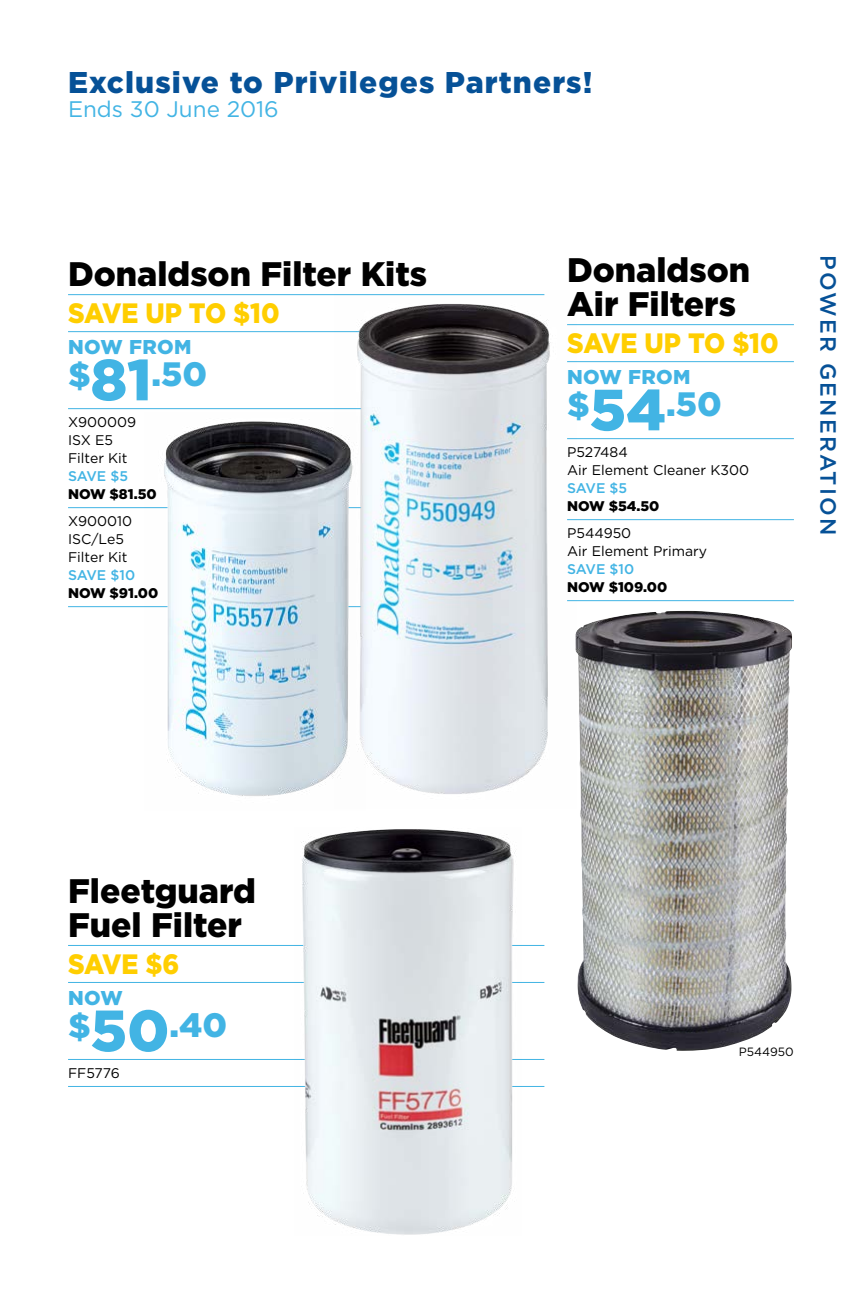
<style>
.page{position:relative;width:862px;height:1304px;background:#fff}
.page>*{position:absolute;margin:0;border:0;box-sizing:border-box;transform-origin:0 0}
.t1{font:900 34px/34px "Gotham";color:#000}
.t2{font:900 33.8px "Gotham";color:#42b4e4}
.t3{font:900 30px "Gotham";letter-spacing:.035em;color:#065197}
.t4{font:900 28px "Gotham";letter-spacing:-.015em;color:#ffce00;scale:.91 1}
.t5{font:22.4px "Gotham";color:#42b4e4}
.t6{font:500 22px "Gotham";letter-spacing:.1em;color:#065197}
.t7{font:900 20px "Gotham";letter-spacing:.02em;color:#42b4e4}
.t8{font:14px/18px "Gotham";color:#000}
.t9{font:900 14px "Gotham";color:#000}
.t10{font:500 14px "Gotham";letter-spacing:-.015em;color:#42b4e4}
.t11{font:12px "Gotham";color:#000}
.s1{font-size:58px}
</style>
<div class="page">
<img style="left:576px;top:611px;width:216px;height:440px">
<hr style="left:567px;top:324px;width:227px;height:1px;background:#42b4e4">
<hr style="left:567px;top:361px;width:227px;height:1px;background:#42b4e4">
<hr style="left:567px;top:438px;width:227px;height:1px;background:#42b4e4">
<hr style="left:567px;top:519px;width:227px;height:1px;background:#42b4e4">
<hr style="left:567px;top:600px;width:227px;height:1px;background:#42b4e4">
<hr style="left:68px;top:294px;width:476px;height:1px;background:#42b4e4">
<hr style="left:68px;top:331px;width:476px;height:1px;background:#42b4e4">
<hr style="left:68px;top:408px;width:476px;height:1px;background:#42b4e4">
<hr style="left:68px;top:507px;width:476px;height:1px;background:#42b4e4">
<hr style="left:68px;top:606px;width:476px;height:1px;background:#42b4e4">
<img style="left:335px;top:294px;width:241px;height:500px">
<img style="left:144px;top:413px;width:221px;height:383px">
<hr style="left:68px;top:945px;width:476px;height:1px;background:#42b4e4">
<hr style="left:68px;top:982px;width:476px;height:1px;background:#42b4e4">
<hr style="left:68px;top:1059px;width:476px;height:1px;background:#42b4e4">
<hr style="left:68px;top:1086px;width:476px;height:1px;background:#42b4e4">
<img style="left:301px;top:829px;width:215px;height:406px">
<h3 class="t3" style="left:68px;top:62px;width:526px">Exclusive to Privileges Partners!</h3>
<h3 class="t5" style="left:68px;top:95px;width:212px">Ends 30 June 2016</h3>
<h1 class="t1" style="left:68px;top:257px;width:361px">Donaldson Filter Kits</h1>
<h3 class="t4" style="left:68px;top:294px;width:234px">SAVE UP TO $10</h3>
<h3 class="t7" style="left:68px;top:333px;width:125px">NOW FROM</h3>
<h2 class="t2" style="left:68px;top:351px;width:141px">$<span class="s1">81</span>.50</h2>
<p class="t8" style="left:68px;top:413px;width:70px">X900009<br>ISX E5<br>Filter Kit</p>
<p class="t10" style="left:68px;top:467px;width:62px">SAVE $5</p>
<p class="t9" style="left:68px;top:485px;width:90px">NOW $81.50</p>
<p class="t8" style="left:68px;top:512px;width:66px">X900010<br>ISC/Le5<br>Filter Kit</p>
<p class="t10" style="left:68px;top:566px;width:69px">SAVE $10</p>
<p class="t9" style="left:68px;top:584px;width:92px">NOW $91.00</p>
<h1 class="t1" style="left:567px;top:253px;width:184px">Donaldson<br>Air Filters</h1>
<h3 class="t4" style="left:567px;top:324px;width:234px">SAVE UP TO $10</h3>
<h3 class="t7" style="left:567px;top:363px;width:125px">NOW FROM</h3>
<h2 class="t2" style="left:567px;top:381px;width:156px">$<span class="s1">54</span>.50</h2>
<p class="t8" style="left:567px;top:443px;width:183px">P527484<br>Air Element Cleaner K300</p>
<p class="t10" style="left:567px;top:479px;width:62px">SAVE $5</p>
<p class="t9" style="left:567px;top:497px;width:94px">NOW $54.50</p>
<p class="t8" style="left:567px;top:524px;width:142px">P544950<br>Air Element Primary</p>
<p class="t10" style="left:567px;top:560px;width:69px">SAVE $10</p>
<p class="t9" style="left:567px;top:578px;width:102px">NOW $109.00</p>
<h3 class="t6" style="left:842px;top:255px;width:282px;rotate:90deg">POWER GENERATION</h3>
<h1 class="t1" style="left:68px;top:874px;width:189px">Fleetguard<br>Fuel Filter</h1>
<h3 class="t4" style="left:68px;top:945px;width:124px">SAVE $6</h3>
<h3 class="t7" style="left:68px;top:984px;width:56px">NOW</h3>
<h2 class="t2" style="left:68px;top:1002px;width:160px">$<span class="s1">50</span>.40</h2>
<p class="t8" style="left:68px;top:1064px;width:53px">FF5776</p>
<p class="t11" style="left:738px;top:1044px;width:56px">P544950</p>
</div>
